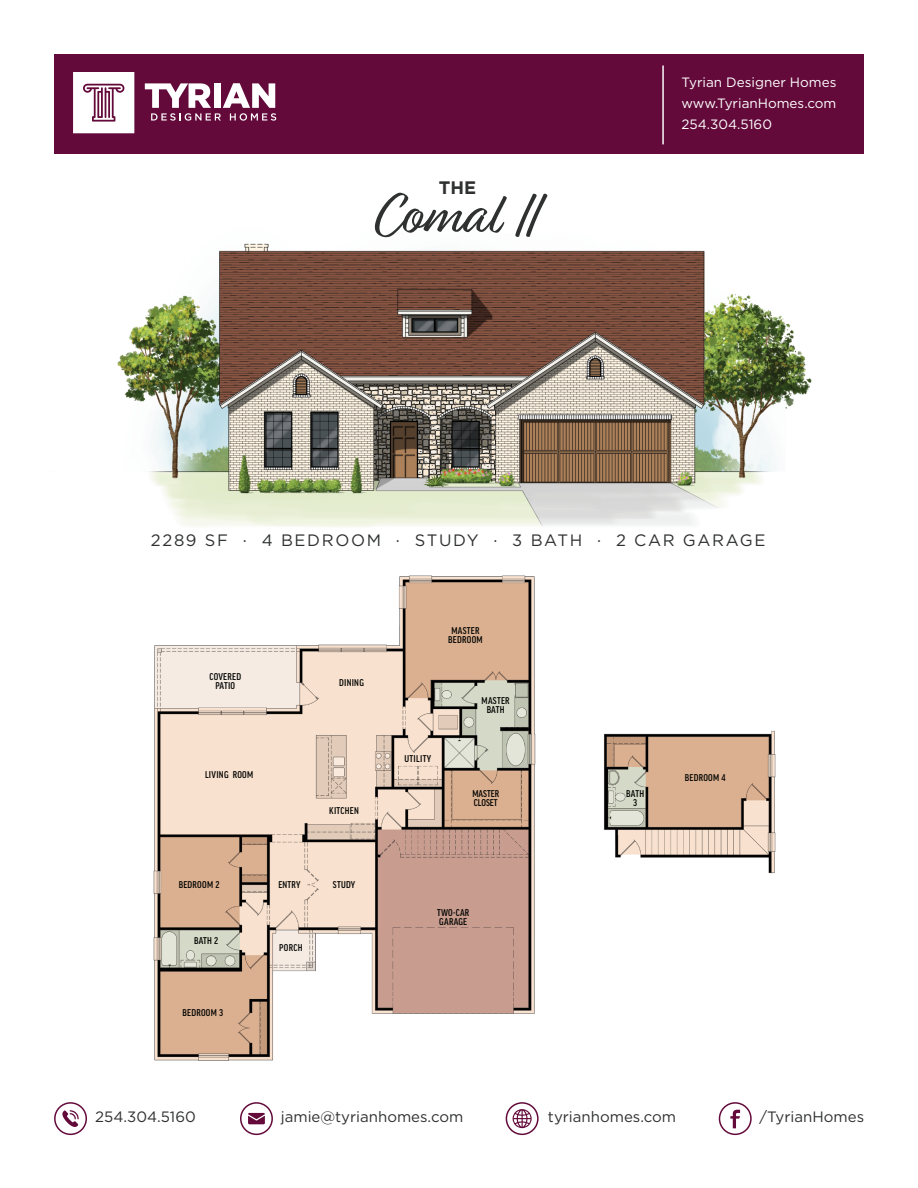
<style>
.page{position:relative;width:918px;height:1188px;background:#fff}
.page>*{position:absolute;margin:0;border:0;box-sizing:border-box;transform-origin:0 0}
.t1{font:60px "Relation";color:#2f3030}
.t2{font:700 18px "Gotham";color:#2f3030}
.t3{font:16.5px "Gotham";letter-spacing:.1em;color:#2f3030}
.t4{font:15px "Gotham";color:#2f3030}
.t5{font:13.5px/21px "Gotham";color:#fff;text-align:justify}
.t6{font:500 condensed 10.5px/9px "Good Headline Pro";letter-spacing:.025em;color:#040503;text-align:center}
.t7{font:500 condensed 10.5px/9px "Good Headline Pro";color:#040503}
</style>
<div class="page">
<img style="left:604px;top:730px;width:172px;height:398px">
<img style="left:54px;top:81px;width:758px;height:445px">
<div style="left:55px;top:54px;width:809px;height:100px;background:#630a3a"></div>
<svg style="left:145px;top:83px;width:131px;height:38px"></svg>
<svg style="left:73px;top:72px;width:61px;height:61px;background:#e8dbe2"></svg>
<svg style="left:62px;top:1110px;width:17px;height:17px"></svg>
<div style="left:54px;top:1102px;width:33px;height:33px;border:2px solid #630a3a;border-radius:50%"></div>
<div style="left:240px;top:1102px;width:33px;height:33px;border:2px solid #630a3a;border-radius:50%"></div>
<div style="left:506px;top:1102px;width:33px;height:33px;border:2px solid #630a3a;border-radius:50%"></div>
<svg style="left:730px;top:1109px;width:10px;height:19px"></svg>
<div style="left:719px;top:1102px;width:33px;height:33px;border:2px solid #630a3a;border-radius:50%"></div>
<hr style="left:662px;top:65px;width:2px;height:79px;background:#fff">
<img style="left:94px;top:508px;width:502px;height:620px">
<h2 class="t2" style="left:439px;top:178px;width:39px">THE</h2>
<h1 class="t1" style="left:374px;top:180px;width:165px">Comal II</h1>
<p class="t5" style="left:681px;top:72px;width:156px">Tyrian Designer Homes www.TyrianHomes.com 254.304.5160</p>
<h3 class="t3" style="left:151px;top:531px;width:616px">2289 SF · 4 BEDROOM · STUDY · 3 BATH · 2 CAR GARAGE</h3>
<p class="t6" style="left:209px;top:673px;width:33px">COVERED<br>PATIO</p>
<p class="t6" style="left:205px;top:770px;width:50px">LIVING ROOM</p>
<p class="t6" style="left:339px;top:678px;width:26px">DINING</p>
<p class="t6" style="left:329px;top:807px;width:31px">KITCHEN</p>
<p class="t6" style="left:179px;top:880px;width:42px">BEDROOM 2</p>
<p class="t6" style="left:333px;top:880px;width:24px">STUDY</p>
<p class="t6" style="left:278px;top:880px;width:24px">ENTRY</p>
<p class="t6" style="left:194px;top:936px;width:26px">BATH 2</p>
<p class="t6" style="left:182px;top:1008px;width:42px">BEDROOM 3</p>
<p class="t6" style="left:279px;top:944px;width:25px">PORCH</p>
<p class="t6" style="left:448px;top:626px;width:36px">MASTER<br>BEDROOM</p>
<p class="t6" style="left:405px;top:754px;width:28px">UTILITY</p>
<p class="t6" style="left:482px;top:697px;width:30px">MASTER<br>BATH</p>
<p class="t7" style="left:472px;top:789px;width:28px">MASTER<br>CLOSET</p>
<p class="t6" style="left:437px;top:909px;width:34px;text-align:left">TWO-CAR<br>GARAGE</p>
<p class="t6" style="left:626px;top:789px;width:19px">BATH<br>3</p>
<p class="t6" style="left:685px;top:773px;width:42px">BEDROOM 4</p>
<h3 class="t4" style="left:95px;top:1109px;width:102px">254.304.5160</h3>
<h3 class="t4" style="left:281px;top:1109px;width:184px">jamie@tyrianhomes.com</h3>
<h3 class="t4" style="left:548px;top:1109px;width:130px">tyrianhomes.com</h3>
<h3 class="t4" style="left:760px;top:1109px;width:106px">/TyrianHomes</h3>
</div>
